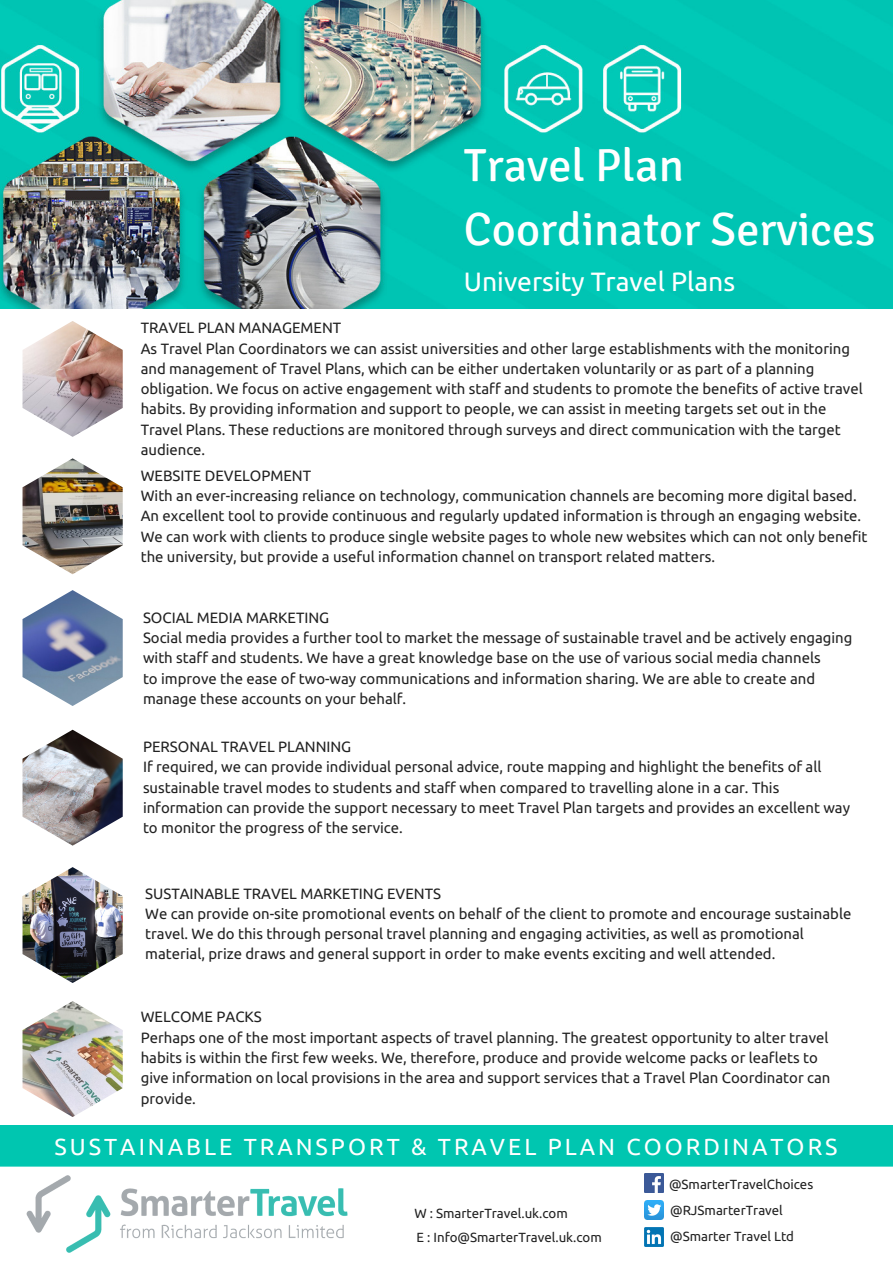
<style>
.page{position:relative;width:893px;height:1263px;background:#fff}
.page>*{position:absolute;margin:0;border:0;box-sizing:border-box;transform-origin:0 0}
.t1{font:46.35px/64.2px "Signika";color:#fff}
.t2{font:26.55px "Ubuntu";color:#fff}
.t3{font:23.25px "Ubuntu";letter-spacing:.13em;color:#fff}
.t4{font:14.85px/20.2px "Ubuntu";color:#222}
.t5{font:13.2px "Ubuntu";color:#222}
</style>
<div class="page">
<img style="left:0;top:0;width:893px;height:309px">
<img style="left:19px;top:1166px;width:336px;height:87px">
<div style="left:0;top:1125px;width:893px;height:41px;background:#00c6b0"></div>
<img style="left:644px;top:1173px;width:19px;height:19px">
<img style="left:644px;top:1200px;width:19px;height:19px">
<img style="left:644px;top:1227px;width:19px;height:19px">
<img style="left:23px;top:321px;width:100px;height:116px">
<img style="left:23px;top:458px;width:100px;height:116px">
<img style="left:23px;top:590px;width:100px;height:116px">
<img style="left:23px;top:730px;width:100px;height:116px">
<img style="left:23px;top:867px;width:100px;height:116px">
<img style="left:23px;top:1001px;width:100px;height:116px">
<h1 class="t1" style="left:464px;top:134px;width:413px">Travel Plan<br>Coordinator Services</h1>
<h2 class="t2" style="left:464px;top:266px;width:273px">University Travel Plans</h2>
<p class="t4" style="left:141px;top:318px;width:723px">TRAVEL PLAN MANAGEMENT<br>As Travel Plan Coordinators we can assist universities and other large establishments with the monitoring and management of Travel Plans, which can be either undertaken voluntarily or as part of a planning obligation. We focus on active engagement with staff and students to promote the benefits of active travel habits. By providing information and support to people, we can assist in meeting targets set out in the Travel Plans. These reductions are monitored through surveys and direct communication with the target audience.</p>
<p class="t4" style="left:141px;top:465px;width:728px">WEBSITE DEVELOPMENT<br>With an ever-increasing reliance on technology, communication channels are becoming more digital based.<br>An excellent tool to provide continuous and regularly updated information is through an engaging website.<br>We can work with clients to produce single website pages to whole new websites which can not only benefit the university, but provide a useful information channel on transport related matters.</p>
<p class="t4" style="left:143px;top:607px;width:711px">SOCIAL MEDIA MARKETING<br>Social media provides a further tool to market the message of sustainable travel and be actively engaging with staff and students. We have a great knowledge base on the use of various social media channels<br>to improve the ease of two-way communications and information sharing. We are able to create and manage these accounts on your behalf.</p>
<p class="t4" style="left:143px;top:736px;width:709px">PERSONAL TRAVEL PLANNING<br>If required, we can provide individual personal advice, route mapping and highlight the benefits of all sustainable travel modes to students and staff when compared to travelling alone in a car. This information can provide the support necessary to meet Travel Plan targets and provides an excellent way to monitor the progress of the service.</p>
<p class="t4" style="left:145px;top:883px;width:708px">SUSTAINABLE TRAVEL MARKETING EVENTS<br>We can provide on-site promotional events on behalf of the client to promote and encourage sustainable travel. We do this through personal travel planning and engaging activities, as well as promotional material, prize draws and general support in order to make events exciting and well attended.</p>
<p class="t4" style="left:141px;top:1007px;width:691px">WELCOME PACKS<br>Perhaps one of the most important aspects of travel planning. The greatest opportunity to alter travel habits is within the first few weeks. We, therefore, produce and provide welcome packs or leaflets to give information on local provisions in the area and support services that a Travel Plan Coordinator can provide.</p>
<h3 class="t3" style="left:55px;top:1133px;width:784px">SUSTAINABLE TRANSPORT &amp; TRAVEL PLAN COORDINATORS</h3>
<p class="t5" style="left:669px;top:1177px;width:146px">@SmarterTravelChoices</p>
<p class="t5" style="left:415px;top:1206px;width:155px">W : SmarterTravel.uk.com</p>
<p class="t5" style="left:670px;top:1203px;width:114px">@RJSmarterTravel</p>
<p class="t5" style="left:417px;top:1230px;width:187px">E : Info@SmarterTravel.uk.com</p>
<p class="t5" style="left:670px;top:1228px;width:125px">@Smarter Travel Ltd</p>
</div>
